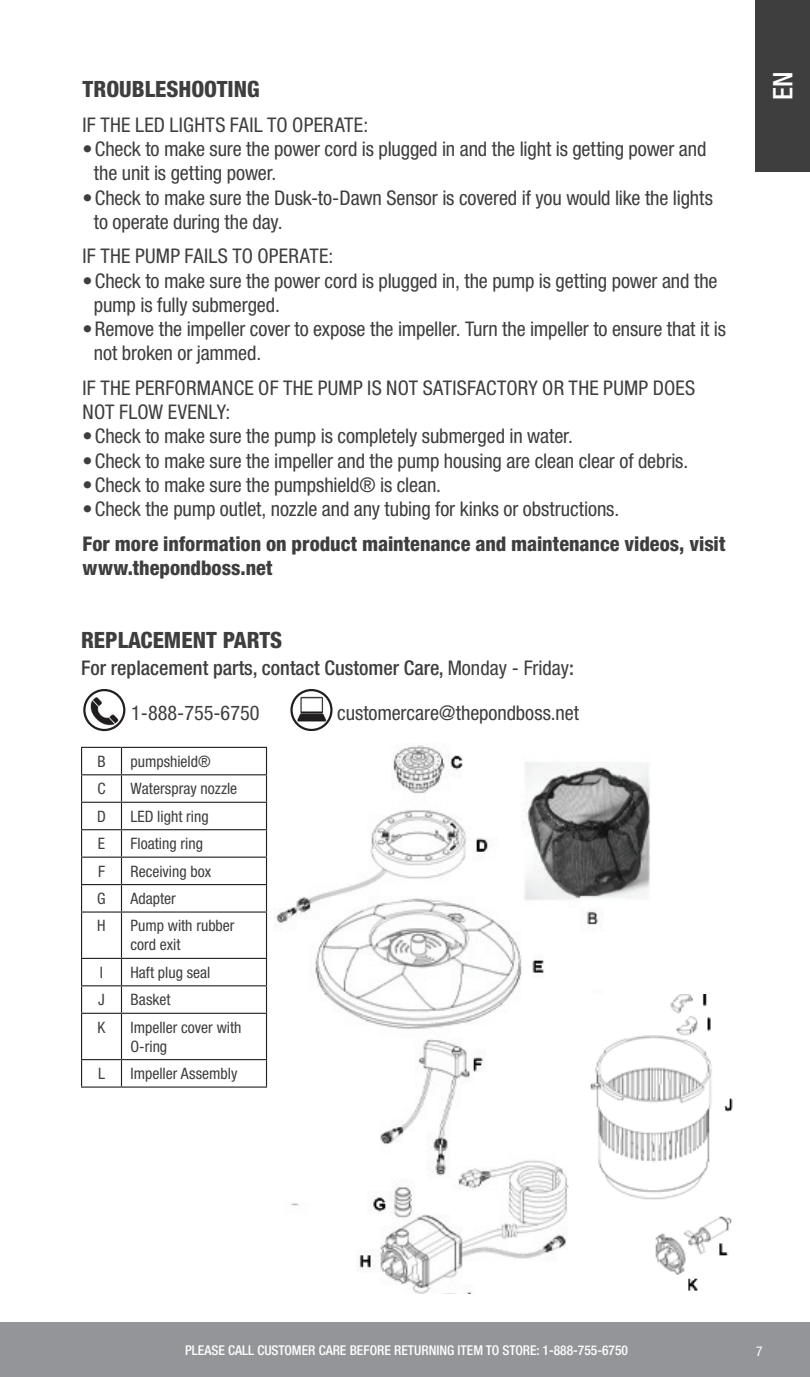
<style>
.page{position:relative;width:810px;height:1377px;background:#fff}
.page>*{position:absolute;margin:0;border:0;box-sizing:border-box;transform-origin:0 0}
.t1{font:500 condensed 27px "Helvetica Neue LT Std";color:#fff}
.t2{font:800 condensed 22.5px "Helvetica Neue LT Std";color:#3e3e3f}
.t3{font:condensed 20.25px/24.3px "Helvetica Neue LT Std";letter-spacing:-.005em;color:#3e3e3f}
.t4{font:800 condensed 20.25px/24.3px "Helvetica Neue LT Std";color:#3e3e3f}
.t5{font:500 condensed 20.25px/44.6px "Helvetica Neue LT Std";color:#3e3e3f}
.t6{font:condensed 15.75px/18.9px "Helvetica Neue LT Std";color:#3e3e3f}
.t7{font:500 condensed 13.5px "Helvetica Neue LT Std";color:#fff}
.t8{font:condensed 13.5px "Helvetica Neue LT Std";color:#fff}
.s1{font-weight:400}
</style>
<div class="page">
<div style="left:0;top:1323px;width:810px;height:54px;background:#939598"></div>
<div style="left:756px;top:0;width:54px;height:171px;background:#3e3e3f"></div>
<img style="left:88px;top:696px;width:34px;height:34px">
<div style="left:83px;top:689px;width:42px;height:42px;border:2px solid #231f20;border-radius:50%"></div>
<img style="left:293px;top:694px;width:37px;height:32px">
<div style="left:290px;top:689px;width:43px;height:42px;border:2px solid #231f20;border-radius:50%"></div>
<hr style="left:81px;top:747px;width:41px;height:1px;background:#231f20">
<hr style="left:122px;top:747px;width:145px;height:1px;background:#231f20">
<hr style="left:81px;top:774px;width:41px;height:1px;background:#231f20">
<hr style="left:122px;top:774px;width:145px;height:1px;background:#231f20">
<hr style="left:81px;top:802px;width:41px;height:1px;background:#231f20">
<hr style="left:122px;top:802px;width:145px;height:1px;background:#231f20">
<hr style="left:81px;top:829px;width:41px;height:1px;background:#231f20">
<hr style="left:122px;top:829px;width:145px;height:1px;background:#231f20">
<hr style="left:81px;top:857px;width:41px;height:1px;background:#231f20">
<hr style="left:122px;top:857px;width:145px;height:1px;background:#231f20">
<hr style="left:81px;top:884px;width:41px;height:1px;background:#231f20">
<svg style="left:81px;top:748px;width:1px;height:163px"></svg>
<hr style="left:122px;top:884px;width:145px;height:1px;background:#231f20">
<svg style="left:121px;top:748px;width:1px;height:163px"></svg>
<svg style="left:266px;top:748px;width:1px;height:163px"></svg>
<hr style="left:81px;top:911px;width:41px;height:2px;background:#231f20">
<hr style="left:81px;top:913px;width:1px;height:45px;background:#231f20">
<hr style="left:122px;top:911px;width:145px;height:2px;background:#231f20">
<hr style="left:121px;top:913px;width:1px;height:45px;background:#231f20">
<hr style="left:266px;top:913px;width:1px;height:45px;background:#231f20">
<hr style="left:81px;top:958px;width:41px;height:1px;background:#231f20">
<hr style="left:122px;top:958px;width:145px;height:1px;background:#231f20">
<hr style="left:81px;top:985px;width:41px;height:1px;background:#231f20">
<svg style="left:81px;top:959px;width:1px;height:54px"></svg>
<hr style="left:122px;top:985px;width:145px;height:1px;background:#231f20">
<svg style="left:121px;top:959px;width:1px;height:54px"></svg>
<svg style="left:266px;top:959px;width:1px;height:54px"></svg>
<hr style="left:81px;top:1013px;width:41px;height:1px;background:#231f20">
<hr style="left:81px;top:1014px;width:1px;height:45px;background:#231f20">
<hr style="left:122px;top:1013px;width:145px;height:1px;background:#231f20">
<hr style="left:121px;top:1014px;width:1px;height:45px;background:#231f20">
<hr style="left:266px;top:1014px;width:1px;height:45px;background:#231f20">
<hr style="left:81px;top:1059px;width:41px;height:1px;background:#231f20">
<svg style="left:81px;top:1060px;width:1px;height:27px"></svg>
<hr style="left:122px;top:1059px;width:145px;height:1px;background:#231f20">
<svg style="left:121px;top:1060px;width:1px;height:27px"></svg>
<svg style="left:266px;top:1060px;width:1px;height:27px"></svg>
<hr style="left:81px;top:1087px;width:41px;height:1px;background:#231f20">
<hr style="left:122px;top:1087px;width:145px;height:1px;background:#231f20">
<img style="left:275px;top:745px;width:404px;height:549px">
<img style="left:579px;top:995px;width:154px;height:299px">
<p class="t2" style="left:83px;top:75px;width:179px">TROUBLESHOOTING</p>
<h1 class="t1" style="left:767px;top:100px;width:30px;rotate:-90deg">EN</h1>
<p class="t3" style="left:83px;top:112px;width:287px">IF THE LED LIGHTS FAIL TO OPERATE:</p>
<p class="t3" style="left:94px;top:136px;width:614px;text-indent:-11px">•Check to make sure the power cord is plugged in and the light is getting power and the unit is getting power.</p>
<p class="t3" style="left:94px;top:185px;width:620px;text-indent:-11px">•Check to make sure the Dusk-to-Dawn Sensor is covered if you would like the lights to operate during the day.</p>
<p class="t3" style="left:83px;top:244px;width:252px">IF THE PUMP FAILS TO OPERATE:</p>
<p class="t3" style="left:94px;top:268px;width:625px;text-indent:-11px">•Check to make sure the power cord is plugged in, the pump is getting power and the pump is fully submerged.</p>
<p class="t3" style="left:94px;top:317px;width:634px;text-indent:-11px">•Remove the impeller cover to expose the impeller. Turn the impeller to ensure that it is not broken or jammed.</p>
<p class="t3" style="left:83px;top:375px;width:614px">IF THE PERFORMANCE OF THE PUMP IS NOT SATISFACTORY OR THE PUMP DOES<br>NOT FLOW EVENLY:</p>
<p class="t3" style="left:83px;top:424px;width:492px">•Check to make sure the pump is completely submerged in water.</p>
<p class="t3" style="left:83px;top:448px;width:607px">•Check to make sure the impeller and the pump housing are clean clear of debris.</p>
<p class="t3" style="left:83px;top:473px;width:360px">•Check to make sure the pumpshield® is clean.</p>
<p class="t3" style="left:83px;top:497px;width:538px">•Check the pump outlet, nozzle and any tubing for kinks or obstructions.</p>
<p class="t4" style="left:83px;top:531px;width:644px">For more information on product maintenance and maintenance videos, visit www.thepondboss.net</p>
<p class="t2" style="left:81px;top:626px;width:203px">REPLACEMENT PARTS</p>
<p class="t5" style="left:131px;top:645px;width:444px;text-indent:-50px">For replacement parts, contact Customer Care, <span class="s1">Monday - Friday</span>:<br><span class="s1">1-888-755-6750</span></p>
<p class="t3" style="left:337px;top:700px;width:243px">customercare@thepondboss.net</p>
<p class="t6" style="left:97px;top:752px;width:10px">B</p>
<p class="t6" style="left:131px;top:752px;width:82px">pumpshield®</p>
<p class="t6" style="left:97px;top:779px;width:10px">C</p>
<p class="t6" style="left:131px;top:779px;width:108px">Waterspray nozzle</p>
<p class="t6" style="left:97px;top:807px;width:10px">D</p>
<p class="t6" style="left:131px;top:807px;width:80px">LED light ring</p>
<p class="t6" style="left:98px;top:834px;width:9px">E</p>
<p class="t6" style="left:131px;top:834px;width:74px">Floating ring</p>
<p class="t6" style="left:98px;top:861px;width:8px">F</p>
<p class="t6" style="left:131px;top:861px;width:82px">Receiving box</p>
<p class="t6" style="left:97px;top:889px;width:10px">G</p>
<p class="t6" style="left:131px;top:889px;width:47px">Adapter</p>
<p class="t6" style="left:97px;top:916px;width:10px">H</p>
<p class="t6" style="left:131px;top:916px;width:106px">Pump with rubber cord exit</p>
<p class="t6" style="left:100px;top:963px;width:5px">I</p>
<p class="t6" style="left:131px;top:963px;width:81px">Haft plug seal</p>
<p class="t6" style="left:98px;top:990px;width:8px">J</p>
<p class="t6" style="left:131px;top:990px;width:42px">Basket</p>
<p class="t6" style="left:98px;top:1018px;width:9px">K</p>
<p class="t6" style="left:131px;top:1018px;width:113px">Impeller cover with<br>O-ring</p>
<p class="t6" style="left:98px;top:1064px;width:8px">L</p>
<p class="t6" style="left:131px;top:1064px;width:109px">Impeller Assembly</p>
<p class="t7" style="left:185px;top:1342px;width:444px">PLEASE CALL CUSTOMER CARE BEFORE RETURNING ITEM TO STORE: 1-888-755-6750</p>
<p class="t8" style="left:756px;top:1343px;width:8px">7</p>
</div>
